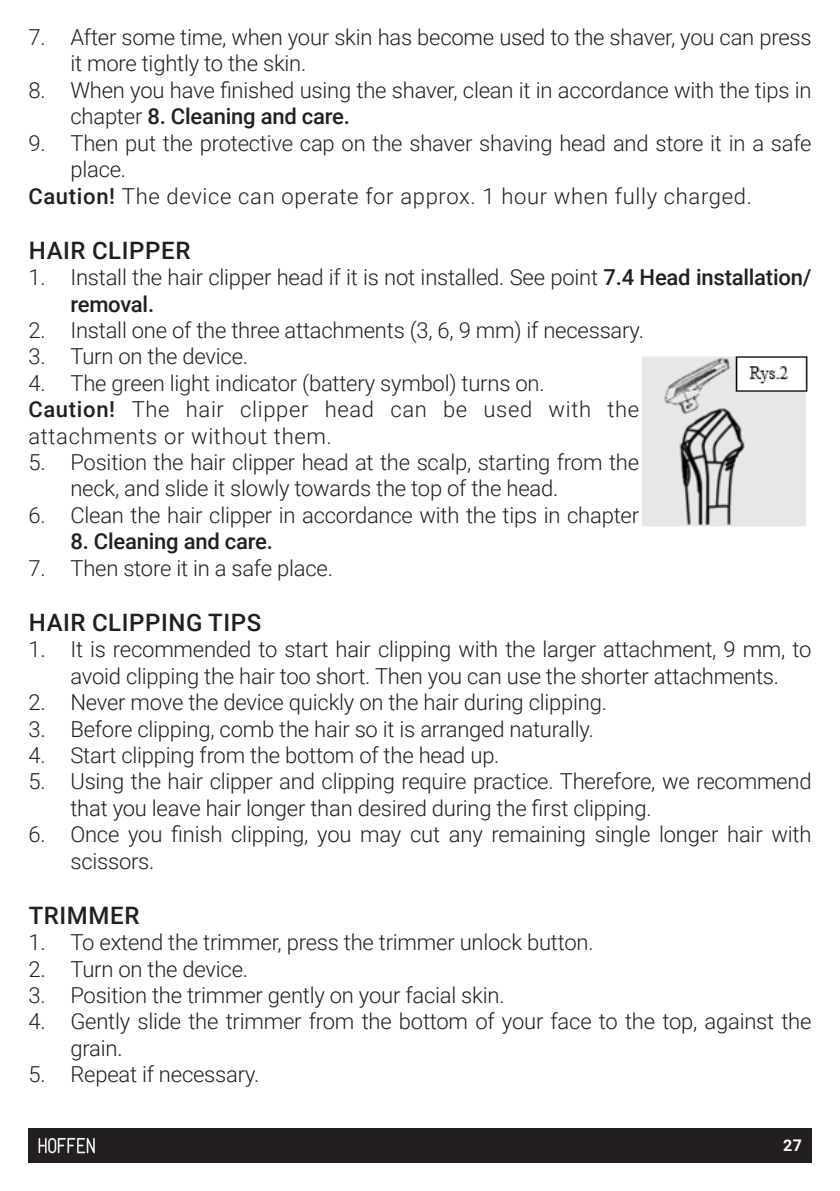
<style>
.page{position:relative;width:840px;height:1191px;background:#fff}
.page>*{position:absolute;margin:0;border:0;box-sizing:border-box;transform-origin:0 0}
._7_1_paragraph{font:500 24px "Roboto";letter-spacing:.025em;color:#231f20}
.t1{font:300 22px/26.4px "Roboto";letter-spacing:-.01em;color:#231f20}
.t2{font:300 22px/26.4px "Roboto";letter-spacing:.03em;color:#231f20}
.t3{font:500 22px "Roboto";letter-spacing:-.01em;color:#231f20}
.t4{font:700 16px "Roboto";color:#fff}
.s1{font-weight:500}
</style>
<div class="page">
<div style="left:28px;top:1128px;width:783px;height:34px;background:#231f20"></div>
<svg style="left:39px;top:1138px;width:56px;height:15px"></svg>
<img style="left:642px;top:356px;width:166px;height:170px">
<p class="t1" style="left:70px;top:23px;width:742px;text-indent:-42px">7. After some time, when your skin has become used to the shaver, you can press it more tightly to the skin.</p>
<p class="t1" style="left:70px;top:76px;width:742px;text-indent:-42px">8. When you have finished using the shaver, clean it in accordance with the tips in chapter <span class="s1">8. Cleaning and care.</span></p>
<p class="t1" style="left:70px;top:129px;width:742px;text-indent:-42px">9. Then put the protective cap on the shaver shaving head and store it in a safe place.</p>
<p class="t2" style="left:28px;top:182px;width:724px"><span class="s1">Caution!</span> The device can operate for approx. 1 hour when fully charged.</p>
<p class="_7_1_paragraph" style="left:29px;top:233px;width:163px">HAIR CLIPPER</p>
<p class="t1" style="left:70px;top:263px;width:742px;text-indent:-42px">1. Install the hair clipper head if it is not installed. See point <span class="s1">7.4 Head installation/ removal.</span></p>
<p class="t1" style="left:28px;top:316px;width:616px">2. Install one of the three attachments (3, 6, 9 mm) if necessary.</p>
<p class="t1" style="left:28px;top:342px;width:221px">3. Turn on the device.</p>
<p class="t1" style="left:28px;top:369px;width:517px">4. The green light indicator (battery symbol) turns on.</p>
<p class="t2" style="left:28px;top:395px;width:612px"><span class="s1">Caution!</span> The hair clipper head can be used with the attachments or without them.</p>
<p class="t1" style="left:70px;top:448px;width:570px;text-indent:-42px">5. Position the hair clipper head at the scalp, starting from the neck, and slide it slowly towards the top of the head.</p>
<p class="t1" style="left:28px;top:501px;width:612px">6. Clean the hair clipper in accordance with the tips in chapter</p>
<p class="t3" style="left:70px;top:526px;width:204px">8. Cleaning and care.</p>
<p class="t1" style="left:28px;top:554px;width:306px">7. Then store it in a safe place.</p>
<p class="_7_1_paragraph" style="left:29px;top:605px;width:234px">HAIR CLIPPING TIPS</p>
<p class="t1" style="left:28px;top:635px;width:784px;text-align:center">1. It is recommended to start hair clipping with the larger attachment, 9 mm, to avoid clipping the hair too short. Then you can use the shorter attachments.</p>
<p class="t1" style="left:28px;top:688px;width:580px">2. Never move the device quickly on the hair during clipping.</p>
<p class="t1" style="left:28px;top:714px;width:566px">3. Before clipping, comb the hair so it is arranged naturally.</p>
<p class="t1" style="left:28px;top:741px;width:472px">4. Start clipping from the bottom of the head up.</p>
<p class="t1" style="left:70px;top:767px;width:742px;text-indent:-42px">5. Using the hair clipper and clipping require practice. Therefore, we recommend that you leave hair longer than desired during the first clipping.</p>
<p class="t1" style="left:70px;top:820px;width:742px;text-indent:-42px">6. Once you finish clipping, you may cut any remaining single longer hair with scissors.</p>
<p class="_7_1_paragraph" style="left:29px;top:898px;width:112px">TRIMMER</p>
<p class="t1" style="left:28px;top:928px;width:566px">1. To extend the trimmer, press the trimmer unlock button.</p>
<p class="t1" style="left:28px;top:954px;width:221px">2. Turn on the device.</p>
<p class="t1" style="left:28px;top:981px;width:477px">3. Position the trimmer gently on your facial skin.</p>
<p class="t1" style="left:70px;top:1007px;width:742px;text-indent:-42px">4. Gently slide the trimmer from the bottom of your face to the top, against the grain.</p>
<p class="t1" style="left:28px;top:1060px;width:232px">5. Repeat if necessary.</p>
<p class="t4" style="left:782px;top:1133px;width:20px">27</p>
</div>
